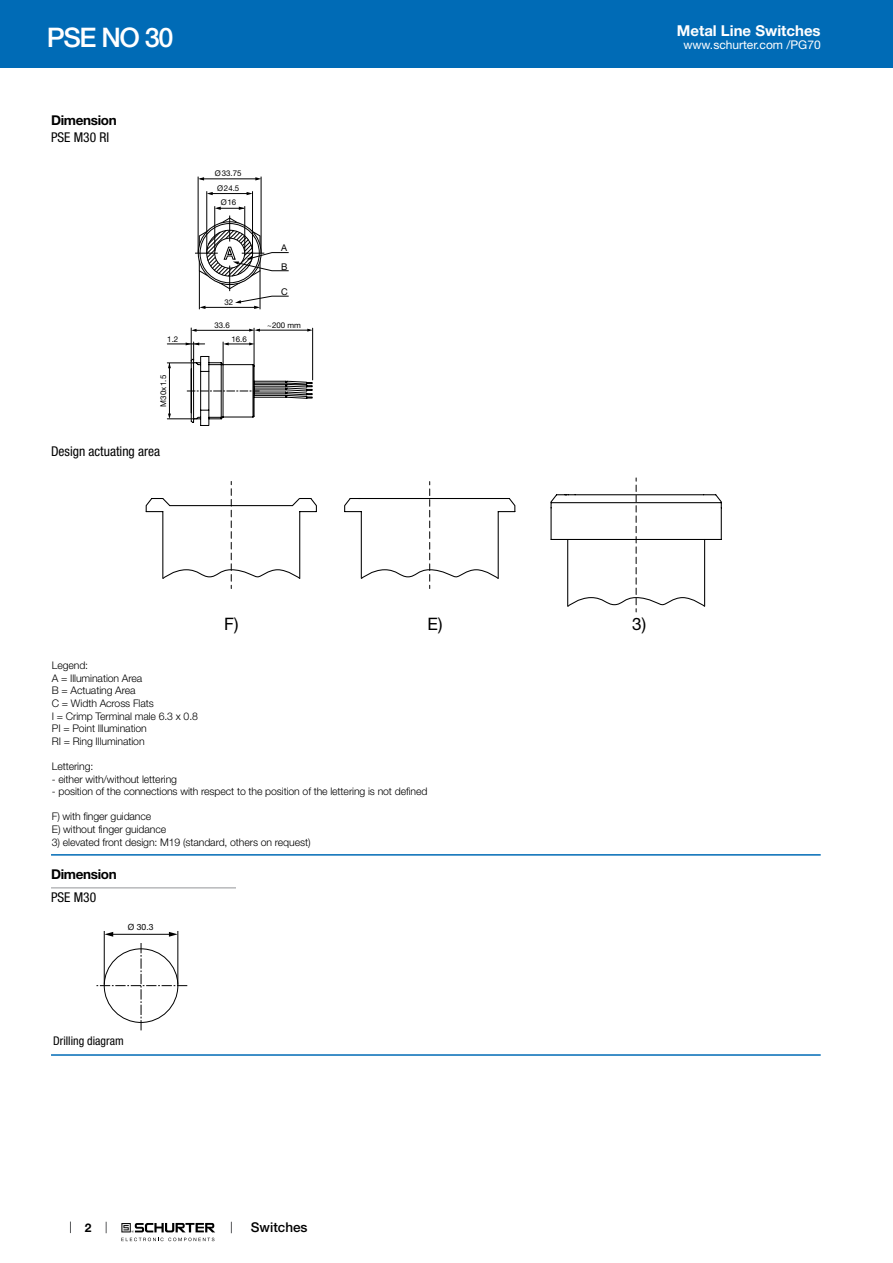
<style>
.page{position:relative;width:893px;height:1263px;background:#fff}
.page>*{position:absolute;margin:0;border:0;box-sizing:border-box;transform-origin:0 0}
.t1{font:500 27px "Helvetica Neue LT";letter-spacing:-.05em;color:#fff}
.t2{font:17.1px "Helvetica Neue LT";color:#000}
.t3{font:700 15px "Helvetica Neue LT";color:#fff}
.t4{font:condensed 13.5px "Helvetica Neue LT";color:#000}
.t5{font:700 13.5px "Helvetica Neue LT";letter-spacing:-.025em;color:#000}
.t6{font:500 13.5px "Helvetica Neue LT";color:#000}
.t7{font:12px "Helvetica Neue LT";color:#fff}
.t8{font:condensed 12px "Helvetica Neue LT";color:#000}
.t9{font:700 12px "Helvetica Neue LT";color:#000}
.t10{font:300 10.5px/12.6px "Helvetica Neue LT";letter-spacing:-.01em;color:#000}
.t11{font:9.3px/18.5px "Helvetica Neue LT";color:#000}
.t12{font:8.55px "Helvetica Neue LT";color:#000}
.t13{font:7.95px "Helvetica Neue LT";color:#000}
</style>
<div class="page">
<svg style="left:70px;top:1221px;width:1px;height:12px"></svg>
<svg style="left:121px;top:1223px;width:94px;height:18px"></svg>
<div style="left:0;top:0;width:893px;height:68px;background:#006bb6"></div>
<hr style="left:312px;top:328px;width:1px;height:52px;background:#000">
<hr style="left:191px;top:328px;width:1px;height:33px;background:#000">
<hr style="left:254px;top:328px;width:1px;height:38px;background:#000">
<svg style="left:215px;top:207px;width:29px;height:3px"></svg>
<hr style="left:210px;top:193px;width:39px;height:1px;background:#000">
<svg style="left:207px;top:192px;width:6px;height:3px"></svg>
<hr style="left:201px;top:179px;width:56px;height:1px;background:#000">
<svg style="left:255px;top:177px;width:6px;height:3px"></svg>
<hr style="left:198px;top:177px;width:1px;height:76px;background:#000">
<hr style="left:261px;top:177px;width:1px;height:76px;background:#000">
<hr style="left:206px;top:191px;width:1px;height:62px;background:#000">
<hr style="left:252px;top:191px;width:1px;height:62px;background:#000">
<hr style="left:214px;top:206px;width:1px;height:45px;background:#000">
<hr style="left:244px;top:206px;width:1px;height:45px;background:#000">
<hr style="left:194px;top:330px;width:57px;height:1px;background:#000">
<svg style="left:191px;top:329px;width:6px;height:3px"></svg>
<hr style="left:257px;top:330px;width:52px;height:1px;background:#000">
<svg style="left:307px;top:329px;width:6px;height:3px"></svg>
<svg style="left:249px;top:329px;width:11px;height:3px"></svg>
<svg style="left:167px;top:342px;width:146px;height:84px"></svg>
<svg style="left:195px;top:216px;width:94px;height:93px"></svg>
<svg style="left:550px;top:478px;width:172px;height:134px"></svg>
<svg style="left:344px;top:482px;width:172px;height:106px"></svg>
<svg style="left:146px;top:481px;width:171px;height:107px"></svg>
<hr style="left:51px;top:854px;width:770px;height:2px;background:#006bb6">
<hr style="left:51px;top:887px;width:185px;height:1px;background:#939598">
<hr style="left:178px;top:931px;width:1px;height:53px;background:#000">
<hr style="left:112px;top:934px;width:60px;height:1px;background:#000">
<hr style="left:104px;top:931px;width:1px;height:53px;background:#000">
<svg style="left:169px;top:932px;width:9px;height:5px"></svg>
<svg style="left:104px;top:932px;width:9px;height:5px"></svg>
<svg style="left:96px;top:943px;width:91px;height:88px"></svg>
<hr style="left:51px;top:1054px;width:770px;height:2px;background:#006bb6">
<h1 class="t1" style="left:47px;top:21px;width:128px">PSE NO 30</h1>
<p class="t5" style="left:51px;top:112px;width:67px">Dimension</p>
<p class="t4" style="left:51px;top:130px;width:60px">PSE M30 RI</p>
<p class="t13" style="left:167px;top:334px;width:13px">1.2</p>
<p class="t13" style="left:158px;top:407px;width:33px;rotate:-90deg">M30x1.5</p>
<p class="t4" style="left:51px;top:443px;width:111px">Design actuating area</p>
<p class="t13" style="left:215px;top:168px;width:28px">Ø33.75</p>
<p class="t13" style="left:217px;top:183px;width:24px">Ø24.5</p>
<p class="t13" style="left:221px;top:198px;width:17px">Ø16</p>
<p class="t13" style="left:224px;top:297px;width:10px">32</p>
<p class="t11" style="left:281px;top:238px;width:8px">A<br>B</p>
<p class="t11" style="left:281px;top:282px;width:8px">C</p>
<p class="t13" style="left:214px;top:321px;width:17px">33.6</p>
<p class="t13" style="left:267px;top:321px;width:35px">~200 mm</p>
<p class="t13" style="left:231px;top:334px;width:17px">16.6</p>
<h3 class="t3" style="left:677px;top:21px;width:145px">Metal Line Switches</h3>
<p class="t7" style="left:683px;top:38px;width:139px">www.schurter.com /PG70</p>
<h2 class="t2" style="left:224px;top:614px;width:16px">F)</h2>
<h2 class="t2" style="left:427px;top:614px;width:16px">E)</h2>
<h2 class="t2" style="left:632px;top:614px;width:15px">3)</h2>
<p class="t10" style="left:52px;top:659px;width:148px">Legend:<br>A = Illumination Area<br>B = Actuating Area<br>C = Width Across Flats<br>I = Crimp Terminal male 6.3 x 0.8<br>PI = Point Illumination<br>RI = Ring Illumination</p>
<p class="t10" style="left:52px;top:760px;width:43px">Lettering:</p>
<p class="t10" style="left:52px;top:772px;width:127px">- either with/without lettering</p>
<p class="t10" style="left:52px;top:785px;width:377px">- position of the connections with respect to the position of the lettering is not defined</p>
<p class="t10" style="left:52px;top:810px;width:116px">F) with finger guidance<br>E) without finger guidance</p>
<p class="t10" style="left:52px;top:835px;width:260px">3) elevated front design: M19 (standard, others on request)</p>
<p class="t5" style="left:51px;top:866px;width:67px">Dimension</p>
<p class="t4" style="left:51px;top:890px;width:47px">PSE M30</p>
<p class="t12" style="left:128px;top:922px;width:27px">Ø 30.3</p>
<p class="t8" style="left:53px;top:1033px;width:72px">Drilling diagram</p>
<p class="t9" style="left:85px;top:1220px;width:8px">2</p>
<p class="t6" style="left:251px;top:1219px;width:58px">Switches</p>
</div>
